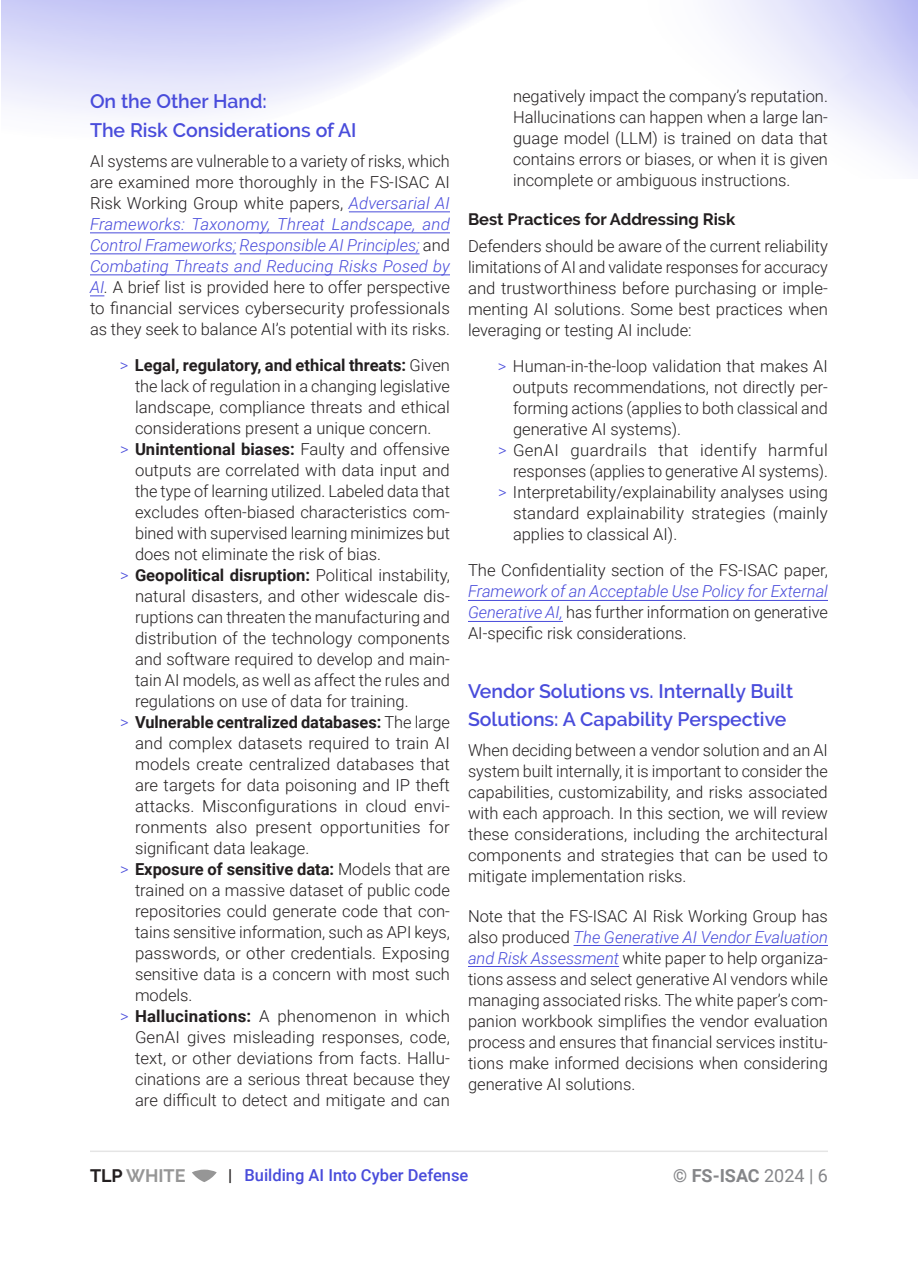
<style>
.page{position:relative;width:918px;height:1263px;background:#fff}
.page>*{position:absolute;margin:0;border:0;box-sizing:border-box;transform-origin:0 0}
.t1{font:600 19.5px/28.5px "Raleway";color:#494cdb}
.t2{font:700 18px "Roboto";color:#858689}
.t3{font:700 18px "Raleway";color:#969696}
.t4{font:300 16.5px/21px "Roboto";color:#231f20;text-align:justify}
.t5{font:700 16.5px "Roboto";color:#231f20}
.t6{font:300 16.5px "Roboto";letter-spacing:.025em;color:#231f20}
.t7{font:700 16.5px "Raleway";color:#231f20}
.t8{font:500 16.5px "Roboto";color:#494cdb}
.s1{font-style:italic;color:#494cdb}
.s2{font-style:italic}
.s3{font-weight:300;color:#494cdb}
.s4{font-weight:300}
.s5{color:#494cdb}
.s6{font-weight:700}
.s7{color:#231f20}
.s8{font-weight:400}
</style>
<div class="page">
<hr style="left:90px;top:1150px;width:738px;height:2px;background:#e5e5e5">
<svg style="left:192px;top:1169px;width:25px;height:13px"></svg>
<hr style="left:349px;top:211px;width:101px;height:1px;background:#494cdb">
<hr style="left:90px;top:232px;width:360px;height:1px;background:#494cdb">
<hr style="left:90px;top:253px;width:146px;height:1px;background:#494cdb">
<hr style="left:240px;top:253px;width:180px;height:1px;background:#494cdb">
<hr style="left:90px;top:274px;width:360px;height:1px;background:#494cdb">
<svg style="left:90px;top:295px;width:14px;height:1px"></svg>
<hr style="left:468px;top:600px;width:360px;height:1px;background:#494cdb">
<hr style="left:468px;top:621px;width:95px;height:1px;background:#494cdb">
<hr style="left:574px;top:945px;width:254px;height:1px;background:#494cdb">
<hr style="left:468px;top:966px;width:151px;height:1px;background:#494cdb">
<p class="t1" style="left:90px;top:87px;width:268px">On the Other Hand:<br>The Risk Considerations of AI</p>
<p class="t4" style="left:90px;top:150px;width:362px">AI systems are vulnerable to a variety of risks, which are examined more thoroughly in the FS-ISAC AI Risk Working Group white papers, <span class="s1">Adversarial AI Frameworks: Taxonomy, Threat Landscape, and Control Frameworks; Responsible AI Principles;</span> and <span class="s1">Combating Threats and Reducing Risks Posed by AI</span><span class="s2">.</span> A brief list is provided here to offer perspective to financial services cybersecurity professionals as they seek to balance AI’s potential with its risks.</p>
<p class="t5" style="left:120px;top:353px;width:331px"><span class="s3">&gt;</span> Legal, regulatory, and ethical threats: <span class="s4">Given</span></p>
<p class="t4" style="left:135px;top:375px;width:316px">the lack of regulation in a changing legislative</p>
<p class="t4" style="left:135px;top:396px;width:317px">landscape, compliance threats and ethical</p>
<p class="t4" style="left:135px;top:417px;width:298px">considerations present a unique concern.</p>
<p class="t5" style="left:120px;top:437px;width:331px"><span class="s3">&gt;</span> Unintentional biases: <span class="s4">Faulty and offensive</span></p>
<p class="t4" style="left:135px;top:459px;width:316px">outputs are correlated with data input and</p>
<p class="t4" style="left:135px;top:480px;width:316px">the type of learning utilized. Labeled data that</p>
<p class="t4" style="left:135px;top:501px;width:316px">excludes often-biased characteristics com-</p>
<p class="t4" style="left:135px;top:522px;width:317px">bined with supervised learning minimizes but</p>
<p class="t4" style="left:135px;top:543px;width:248px">does not eliminate the risk of bias.</p>
<p class="t5" style="left:120px;top:563px;width:331px"><span class="s3">&gt;</span> Geopolitical disruption: <span class="s4">Political instability,</span></p>
<p class="t4" style="left:135px;top:585px;width:316px">natural disasters, and other widescale dis-</p>
<p class="t4" style="left:135px;top:606px;width:317px">ruptions can threaten the manufacturing and</p>
<p class="t4" style="left:135px;top:627px;width:316px">distribution of the technology components</p>
<p class="t4" style="left:135px;top:648px;width:316px">and software required to develop and main-</p>
<p class="t4" style="left:135px;top:669px;width:316px">tain AI models, as well as affect the rules and</p>
<p class="t4" style="left:135px;top:690px;width:275px">regulations on use of data for training.</p>
<p class="t5" style="left:120px;top:710px;width:332px"><span class="s3">&gt;</span> Vulnerable centralized databases: <span class="s4">The large</span></p>
<p class="t4" style="left:135px;top:732px;width:317px">and complex datasets required to train AI</p>
<p class="t4" style="left:135px;top:753px;width:316px">models create centralized databases that</p>
<p class="t4" style="left:135px;top:774px;width:317px">are targets for data poisoning and IP theft</p>
<p class="t4" style="left:135px;top:795px;width:316px">attacks. Misconfigurations in cloud envi-</p>
<p class="t4" style="left:135px;top:816px;width:316px">ronments also present opportunities for</p>
<p class="t4" style="left:135px;top:837px;width:176px">significant data leakage.</p>
<p class="t5" style="left:120px;top:857px;width:332px"><span class="s3">&gt;</span> Exposure of sensitive data: <span class="s4">Models that are</span></p>
<p class="t4" style="left:135px;top:879px;width:317px">trained on a massive dataset of public code</p>
<p class="t4" style="left:135px;top:900px;width:316px">repositories could generate code that con-</p>
<p class="t4" style="left:135px;top:921px;width:316px">tains sensitive information, such as API keys,</p>
<p class="t4" style="left:135px;top:942px;width:316px">passwords, or other credentials. Exposing</p>
<p class="t4" style="left:135px;top:963px;width:316px">sensitive data is a concern with most such</p>
<p class="t4" style="left:135px;top:984px;width:59px">models.</p>
<p class="t4" style="left:120px;top:1005px;width:331px"><span class="s5">&gt;</span> <span class="s6">Hallucinations:</span> A phenomenon in which</p>
<p class="t4" style="left:135px;top:1026px;width:316px">GenAI gives misleading responses, code,</p>
<p class="t4" style="left:135px;top:1047px;width:316px">text, or other deviations from facts. Hallu-</p>
<p class="t4" style="left:135px;top:1068px;width:317px">cinations are a serious threat because they</p>
<p class="t4" style="left:135px;top:1089px;width:316px">are difficult to detect and mitigate and can</p>
<p class="t4" style="left:513px;top:85px;width:317px">negatively impact the company’s reputation.<br>Hallucinations can happen when a large lan&shy;guage model (LLM) is trained on data that contains errors or biases, or when it is given incomplete or ambiguous instructions.</p>
<p class="t7" style="left:468px;top:210px;width:269px">Best Practices for Addressing Risk</p>
<p class="t4" style="left:468px;top:235px;width:361px">Defenders should be aware of the current reliability limitations of AI and validate responses for accuracy and trustworthiness before purchasing or imple&shy;menting AI solutions. Some best practices when leveraging or testing AI include:</p>
<p class="t4" style="left:498px;top:355px;width:332px"><span class="s5">&gt;</span> Human-in-the-loop validation that makes AI</p>
<p class="t4" style="left:513px;top:376px;width:316px">outputs recommendations, not directly per-</p>
<p class="t4" style="left:513px;top:397px;width:316px">forming actions (applies to both classical and</p>
<p class="t4" style="left:513px;top:418px;width:170px">generative AI systems).</p>
<p class="t6" style="left:498px;top:439px;width:332px"><span class="s5">&gt;</span> GenAI guardrails that identify harmful</p>
<p class="t4" style="left:513px;top:460px;width:317px">responses (applies to generative AI systems).</p>
<p class="t4" style="left:498px;top:481px;width:331px"><span class="s5">&gt;</span> Interpretability/explainability analyses using</p>
<p class="t4" style="left:513px;top:502px;width:316px">standard explainability strategies (mainly</p>
<p class="t4" style="left:513px;top:523px;width:166px">applies to classical AI).</p>
<p class="t4" style="left:468px;top:559px;width:361px">The Confidentiality section of the FS-ISAC paper,</p>
<p class="t4" style="left:468px;top:580px;width:361px"><span class="s1">Framework of an Acceptable Use Policy for External Generative AI,</span> has further information on generative AI-specific risk considerations.</p>
<p class="t1" style="left:468px;top:677px;width:327px">Vendor Solutions vs. Internally Built<br>Solutions: A Capability Perspective</p>
<p class="t4" style="left:468px;top:739px;width:362px">When deciding between a vendor solution and an AI system built internally, it is important to consider the capabilities, customizability, and risks associated with each approach. In this section, we will review these considerations, including the architectural components and strategies that can be used to mitigate implementation risks.</p>
<p class="t4" style="left:468px;top:904px;width:362px">Note that the FS-ISAC AI Risk Working Group has also produced <span class="s1">The Generative AI Vendor Evaluation and Risk Assessment</span> white paper to help organiza&shy;tions assess and select generative AI vendors while managing associated risks. The white paper’s com&shy;panion workbook simplifies the vendor evaluation process and ensures that financial services institu&shy;tions make informed decisions when considering generative AI solutions.</p>
<p class="t3" style="left:90px;top:1166px;width:97px"><span class="s7">TLP</span> WHITE</p>
<p class="t8" style="left:228px;top:1163px;width:242px"><span class="s7">|</span> Building AI Into Cyber Defense</p>
<p class="t2" style="left:673px;top:1163px;width:156px">© FS-ISAC <span class="s8">2024 | 6</span></p>
</div>
